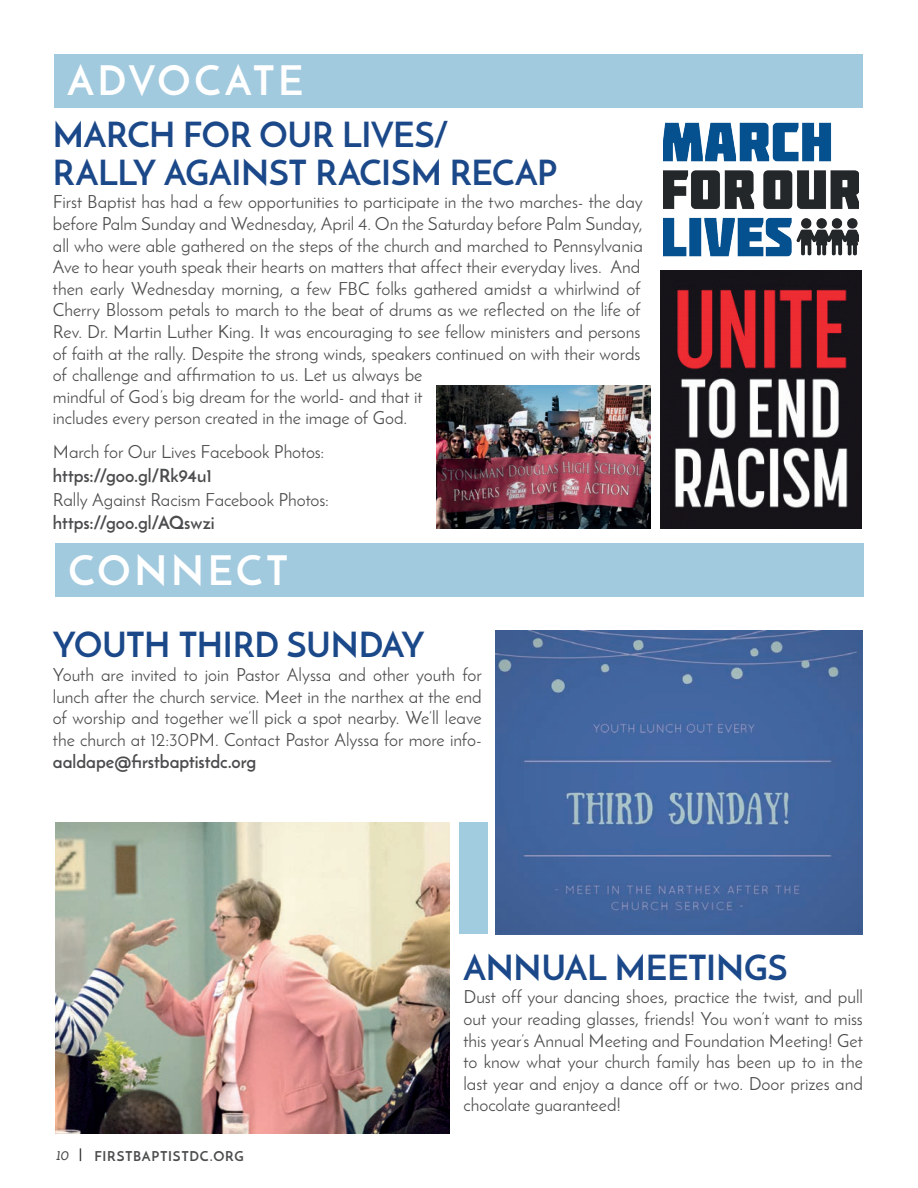
<style>
.page{position:relative;width:918px;height:1188px;background:#fff}
.page>*{position:absolute;margin:0;border:0;box-sizing:border-box;transform-origin:0 0}
.t1{font:700 40.5px "Josefin Sans";letter-spacing:.07em;color:#fff}
.t2{font:700 40.5px "Josefin Sans";letter-spacing:.09em;color:#fff}
.t3{font:700 34.5px/38.1px "Josefin Sans";letter-spacing:-.01em;color:#1b4889}
.t4{font:18px/21.6px "Josefin Sans";letter-spacing:-.005em;color:#4b4c4d;text-align:justify}
.t5{font:700 18px "Josefin Sans";letter-spacing:-.005em;color:#4b4c4d}
.t6{font:700 13.5px "Josefin Sans";letter-spacing:.05em;color:#4b4c4d}
.t7{font:italic 700 13.5px "Josefin Slab";color:#4b4c4d}
</style>
<div class="page">
<svg style="left:80px;top:1148px;width:1px;height:13px"></svg>
<div style="left:54px;top:54px;width:809px;height:53px;background:#a2cade"></div>
<img style="left:663px;top:122px;width:196px;height:135px">
<div style="left:55px;top:544px;width:809px;height:53px;background:#a2cade"></div>
<img style="left:495px;top:630px;width:368px;height:304px">
<img style="left:436px;top:385px;width:215px;height:143px">
<img style="left:55px;top:822px;width:395px;height:311px">
<img style="left:661px;top:270px;width:200px;height:258px">
<div style="left:460px;top:822px;width:28px;height:112px;background:#a1cbdf"></div>
<h1 class="t1" style="left:68px;top:56px;width:237px">ADVOCATE</h1>
<h2 class="t3" style="left:53px;top:115px;width:506px">MARCH FOR OUR LIVES/<br>RALLY AGAINST RACISM RECAP</h2>
<p class="t4" style="left:53px;top:191px;width:591px;text-align:left">First Baptist has had a few opportunities to participate in the two marches- the day before Palm Sunday and Wednesday, April 4. On the Saturday before Palm Sunday, all who were able gathered on the steps of the church and marched to Pennsylvania Ave to hear youth speak their hearts on matters that affect their everyday lives. And then early Wednesday morning, a few FBC folks gathered amidst a whirlwind of Cherry Blossom petals to march to the beat of drums as we reflected on the life of Rev. Dr. Martin Luther King. It was encouraging to see fellow ministers and persons of faith at the rally. Despite the strong winds, speakers continued on with their words of challenge and affirmation to us. Let us always be<br>mindful of God’s big dream for the world- and that it<br>includes every person created in the image of God.</p>
<p class="t4" style="left:53px;top:441px;width:273px">March for Our Lives Facebook Photos:</p>
<p class="t5" style="left:53px;top:464px;width:161px">https://goo.gl/Rk94u1</p>
<p class="t4" style="left:53px;top:488px;width:278px">Rally Against Racism Facebook Photos:</p>
<p class="t5" style="left:53px;top:512px;width:163px">https://goo.gl/AQswzi</p>
<h1 class="t2" style="left:69px;top:545px;width:222px">CONNECT</h1>
<h2 class="t3" style="left:53px;top:626px;width:373px">YOUTH THIRD SUNDAY</h2>
<p class="t4" style="left:53px;top:664px;width:430px">Youth are invited to join Pastor Alyssa and other youth for lunch after the church service. Meet in the narthex at the end of worship and together we’ll pick a spot nearby. We’ll leave the church at 12:30PM. Contact Pastor Alyssa for more info-</p>
<p class="t5" style="left:53px;top:750px;width:205px">aaldape@firstbaptistdc.org</p>
<p class="t7" style="left:57px;top:1148px;width:14px">10</p>
<p class="t6" style="left:94px;top:1147px;width:151px">FIRSTBAPTISTDC.ORG</p>
<h2 class="t3" style="left:464px;top:948px;width:325px">ANNUAL MEETINGS</h2>
<p class="t4" style="left:464px;top:986px;width:401px">Dust off your dancing shoes, practice the twist, and pull out your reading glasses, friends! You won’t want to miss this year’s Annual Meeting and Foundation Meeting! Get to know what your church family has been up to in the last year and enjoy a dance off or two. Door prizes and chocolate guaranteed!</p>
</div>
